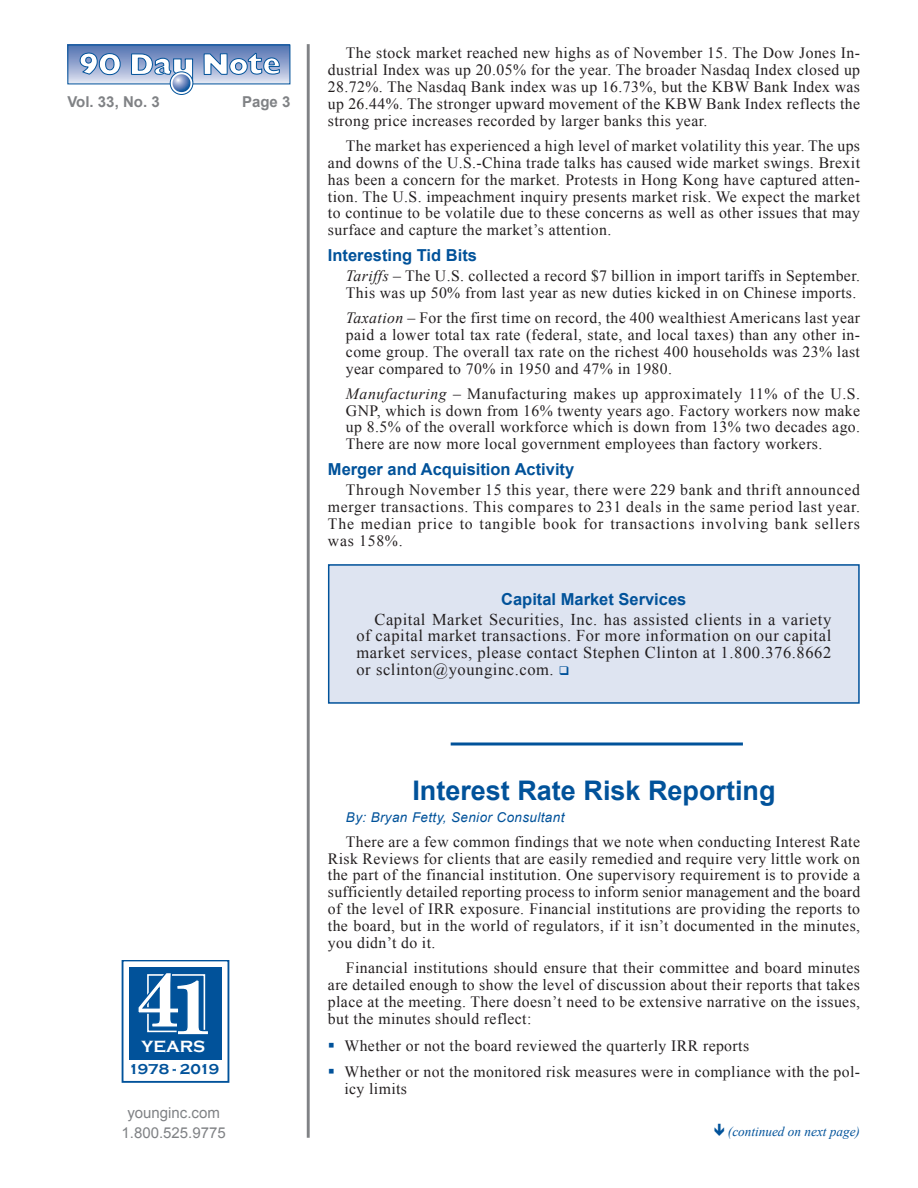
<style>
.page{position:relative;width:918px;height:1188px;background:#fff}
.page>*{position:absolute;margin:0;border:0;box-sizing:border-box;transform-origin:0 0}
.t1{font:700 77.85px "Century Schoolbook BT";color:#fff}
.article_head{font:700 27px "Arial";color:#01529a}
.t2{font:700 16.65px "Copperplate Gothic";color:#fff}
.t3{font:16.5px/16.8px "Times New Roman";letter-spacing:.035em;color:#231f20;text-align:justify}
.articlesubhead{font:700 16.5px "Arial";color:#01529a}
.Body_Text{font:15.75px/16.8px "Times New Roman";letter-spacing:.025em;color:#231f20;text-align:justify}
.coverbottomhd_1{font:15px "Arial";color:#808285}
.pagehdr2{font:700 15px "Arial";color:#808285}
.t4{font:700 14.7px "Copperplate Gothic";letter-spacing:-.045em;color:#01529a}
.Body_Text-2{font:italic 13.5px "Arial";letter-spacing:.03em;color:#01529a}
.continued_on{font:italic 13.5px "Times New Roman";color:#01529a}
.s1{font-style:italic}
.s2{color:#01529a}
</style>
<div class="page">
<div style="left:68px;top:45px;width:222px;height:39px;background:linear-gradient(to bottom,#4e6fb0,#e1e3f2)"></div>
<div style="left:67px;top:45px;width:223px;height:39px;border:1px solid #01529a"></div>
<div style="left:170px;top:72px;width:23px;height:23px;border:1px solid #01529a;border-radius:50%"></div>
<svg style="left:80px;top:53px;width:41px;height:22px"></svg>
<svg style="left:204px;top:53px;width:76px;height:22px"></svg>
<svg style="left:131px;top:45px;width:62px;height:47px"></svg>
<hr style="left:307px;top:44px;width:3px;height:1094px;background:#808285">
<svg style="left:451px;top:742px;width:292px;height:4px"></svg>
<div style="left:329px;top:565px;width:530px;height:138px;background:#dee4f1"></div>
<div style="left:328px;top:564px;width:532px;height:140px;border:2px solid #01529a"></div>
<div style="left:122px;top:960px;width:107px;height:123px;border:2px solid #01529a"></div>
<div style="left:129px;top:967px;width:93px;height:93px;background:#01529a"></div>
<svg style="left:147px;top:974px;width:59px;height:59px"></svg>
<p class="pagehdr2" style="left:67px;top:92px;width:94px">Vol. 33, No. 3</p>
<p class="pagehdr2" style="left:242px;top:92px;width:50px">Page 3</p>
<p class="Body_Text" style="left:328px;top:45px;width:534px;text-indent:18px">The stock market reached new highs as of November 15. The Dow Jones In&shy;dustrial Index was up 20.05% for the year. The broader Nasdaq Index closed up 28.72%. The Nasdaq Bank index was up 16.73%, but the KBW Bank Index was up 26.44%. The stronger upward movement of the KBW Bank Index reflects the strong price increases recorded by larger banks this year.</p>
<p class="Body_Text" style="left:328px;top:137px;width:534px;text-indent:18px">The market has experienced a high level of market volatility this year. The ups and downs of the U.S.-China trade talks has caused wide market swings. Brexit has been a concern for the market. Protests in Hong Kong have captured atten&shy;tion. The U.S. impeachment inquiry presents market risk. We expect the market to continue to be volatile due to these concerns as well as other issues that may surface and capture the market’s attention.</p>
<p class="articlesubhead" style="left:328px;top:245px;width:151px">Interesting Tid Bits</p>
<p class="Body_Text" style="left:346px;top:267px;width:516px"><span class="s1">Tariffs</span> – The U.S. collected a record $7 billion in import tariffs in September.<br>This was up 50% from last year as new duties kicked in on Chinese imports.</p>
<p class="Body_Text" style="left:346px;top:309px;width:516px"><span class="s1">Taxation</span> – For the first time on record, the 400 wealthiest Americans last year paid a lower total tax rate (federal, state, and local taxes) than any other in&shy;come group. The overall tax rate on the richest 400 households was 23% last year compared to 70% in 1950 and 47% in 1980.</p>
<p class="Body_Text" style="left:346px;top:385px;width:516px"><span class="s1">Manufacturing</span> – Manufacturing makes up approximately 11% of the U.S.<br>GNP, which is down from 16% twenty years ago. Factory workers now make up 8.5% of the overall workforce which is down from 13% two decades ago.<br>There are now more local government employees than factory workers.</p>
<p class="articlesubhead" style="left:328px;top:459px;width:248px">Merger and Acquisition Activity</p>
<p class="Body_Text" style="left:328px;top:481px;width:534px;text-indent:18px">Through November 15 this year, there were 229 bank and thrift announced merger transactions. This compares to 231 deals in the same period last year.<br>The median price to tangible book for transactions involving bank sellers was 158%.</p>
<p class="articlesubhead" style="left:501px;top:588px;width:187px">Capital Market Services</p>
<p class="t3" style="left:356px;top:610px;width:476px;text-indent:18px">Capital Market Securities, Inc. has assisted clients in a variety of capital market transactions. For more information on our capital market services, please contact Stephen Clinton at 1.800.376.8662 or sclinton@younginc.com. <span class="s2">❑</span></p>
<p class="t1" style="left:135px;top:951px;width:47px">4</p>
<p class="t2" style="left:141px;top:1037px;width:65px">YEARS</p>
<p class="t1" style="left:169px;top:958px;width:47px">1</p>
<p class="t4" style="left:129px;top:1061px;width:92px">1978 - 2019</p>
<p class="article_head" style="left:412px;top:772px;width:365px">Interest Rate Risk Reporting</p>
<p class="Body_Text-2" style="left:346px;top:808px;width:220px">By: Bryan Fetty, Senior Consultant</p>
<p class="Body_Text" style="left:328px;top:833px;width:534px;text-indent:18px">There are a few common findings that we note when conducting Interest Rate Risk Reviews for clients that are easily remedied and require very little work on the part of the financial institution. One supervisory requirement is to provide a sufficiently detailed reporting process to inform senior management and the board of the level of IRR exposure. Financial institutions are providing the reports to the board, but in the world of regulators, if it isn’t documented in the minutes, you didn’t do it.</p>
<p class="Body_Text" style="left:328px;top:959px;width:534px;text-indent:18px">Financial institutions should ensure that their committee and board minutes are detailed enough to show the level of discussion about their reports that takes place at the meeting. There doesn’t need to be extensive narrative on the issues, but the minutes should reflect:</p>
<p class="Body_Text" style="left:344px;top:1037px;width:406px">Whether or not the board reviewed the quarterly IRR reports</p>
<p class="Body_Text" style="left:344px;top:1064px;width:517px">Whether or not the monitored risk measures were in compliance with the pol&shy;icy limits</p>
<p class="coverbottomhd_1" style="left:127px;top:1102px;width:94px">younginc.com</p>
<p class="coverbottomhd_1" style="left:122px;top:1123px;width:106px">1.800.525.9775</p>
<p class="continued_on" style="left:728px;top:1122px;width:134px">(continued on next page)</p>
</div>
